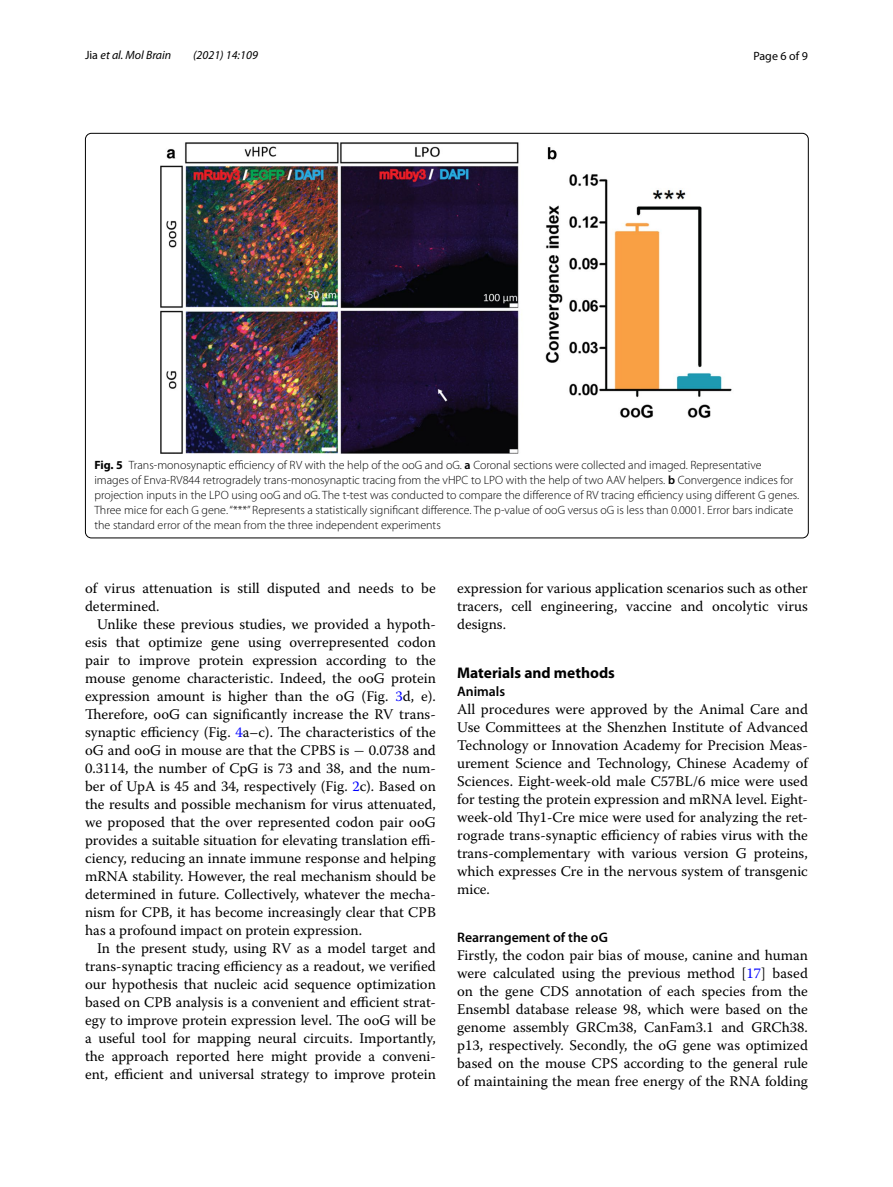
<style>
.page{position:relative;width:893px;height:1187px;background:#fff}
.page>*{position:absolute;margin:0;border:0;box-sizing:border-box;transform-origin:0 0}
.t1{font:700 15.45px "Myriad Pro";color:#000}
.t2{font:14.7px/18px "Warnock Pro";color:#000;text-align:justify}
.t3{font:600 13.8px "Myriad Pro";color:#000}
.t4{font:300 12px/15px "Myriad Pro";color:#000}
.t5{font:italic 12px "Myriad Pro";color:#000}
.t6{font:12px "Myriad Pro";color:#000}
.s1{font-style:normal}
.s2{font-weight:700}
.s3{font-weight:600}
.s4{color:#00f}
.s5{font-family:"MTSY"}
</style>
<div class="page">
<img style="left:160px;top:142px;width:572px;height:311px">
<p class="t5" style="left:85px;top:48px;width:88px"><span class="s1">Jia</span> et al. Mol Brain</p>
<p class="t5" style="left:193px;top:48px;width:66px">(2021) 14:109</p>
<p class="t6" style="left:753px;top:48px;width:56px">Page 6 of 9</p>
<p class="t4" style="left:94px;top:457px;width:706px"><span class="s2">Fig. 5</span> Trans-monosynaptic efficiency of RV with the help of the ooG and oG. <span class="s3">a</span> Coronal sections were collected and imaged. Representative<br>images of Enva-RV844 retrogradely trans-monosynaptic tracing from the vHPC to LPO with the help of two AAV helpers. <span class="s3">b</span> Convergence indices for projection inputs in the LPO using ooG and oG. The t-test was conducted to compare the difference of RV tracing efficiency using different G genes.<br>Three mice for each G gene. “***” Represents a statistically significant difference. The p-value of ooG versus oG is less than 0.0001. Error bars indicate the standard error of the mean from the three independent experiments</p>
<p class="t2" style="left:85px;top:579px;width:352px">of virus attenuation is still disputed and needs to be determined.</p>
<p class="t2" style="left:85px;top:615px;width:352px;text-indent:12px">Unlike these previous studies, we provided a hypoth&shy;esis that optimize gene using overrepresented codon pair to improve protein expression according to the mouse genome characteristic. Indeed, the ooG protein expression amount is higher than the oG (Fig. <span class="s4">3</span>d, e).<br>Therefore, ooG can significantly increase the RV trans&shy;synaptic efficiency (Fig. <span class="s4">4</span>a–c). The characteristics of the oG and ooG in mouse are that the CPBS is <span class="s5">−</span> 0.0738 and 0.3114, the number of CpG is 73 and 38, and the num&shy;ber of UpA is 45 and 34, respectively (Fig. <span class="s4">2</span>c). Based on the results and possible mechanism for virus attenuated, we proposed that the over represented codon pair ooG provides a suitable situation for elevating translation effi&shy;ciency, reducing an innate immune response and helping mRNA stability. However, the real mechanism should be determined in future. Collectively, whatever the mecha&shy;nism for CPB, it has become increasingly clear that CPB has a profound impact on protein expression.</p>
<p class="t2" style="left:85px;top:939px;width:352px;text-indent:12px">In the present study, using RV as a model target and trans-synaptic tracing efficiency as a readout, we verified our hypothesis that nucleic acid sequence optimization based on CPB analysis is a convenient and efficient strat&shy;egy to improve protein expression level. The ooG will be a useful tool for mapping neural circuits. Importantly, the approach reported here might provide a conveni&shy;ent, efficient and universal strategy to improve protein</p>
<p class="t2" style="left:457px;top:579px;width:352px">expression for various application scenarios such as other tracers, cell engineering, vaccine and oncolytic virus designs.</p>
<p class="t1" style="left:457px;top:662px;width:159px">Materials and methods</p>
<p class="t3" style="left:457px;top:682px;width:50px">Animals</p>
<p class="t2" style="left:457px;top:699px;width:352px">All procedures were approved by the Animal Care and Use Committees at the Shenzhen Institute of Advanced Technology or Innovation Academy for Precision Meas&shy;urement Science and Technology, Chinese Academy of Sciences. Eight-week-old male C57BL/6 mice were used for testing the protein expression and mRNA level. Eight&shy;week-old Thy1-Cre mice were used for analyzing the ret&shy;rograde trans-synaptic efficiency of rabies virus with the trans-complementary with various version G proteins, which expresses Cre in the nervous system of transgenic mice.</p>
<p class="t3" style="left:457px;top:928px;width:152px">Rearrangement of the oG</p>
<p class="t2" style="left:457px;top:946px;width:352px">Firstly, the codon pair bias of mouse, canine and human were calculated using the previous method [<span class="s4">17</span>] based on the gene CDS annotation of each species from the Ensembl database release 98, which were based on the genome assembly GRCm38, CanFam3.1 and GRCh38. p13, respectively. Secondly, the oG gene was optimized based on the mouse CPS according to the general rule of maintaining the mean free energy of the RNA folding</p>
</div>
